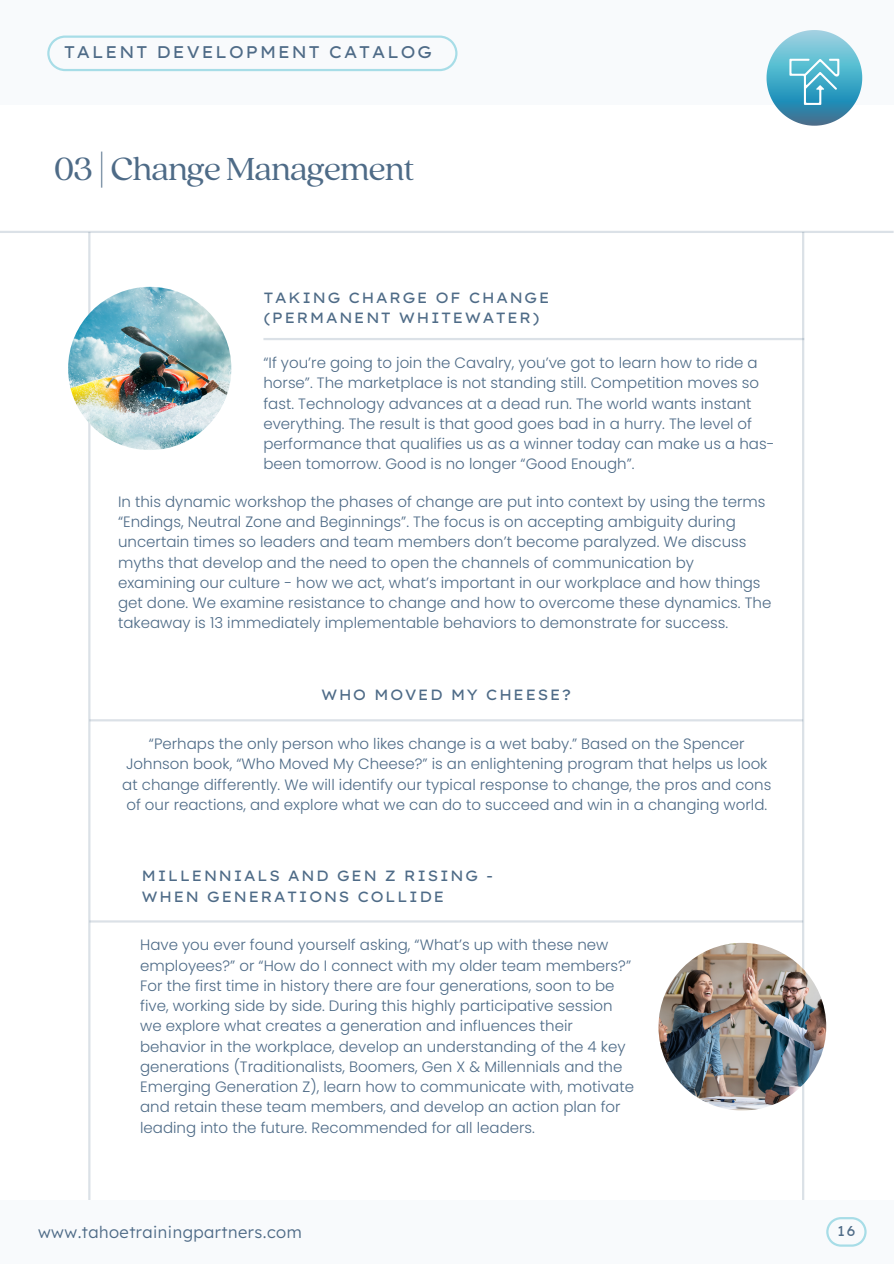
<style>
.page{position:relative;width:894px;height:1264px;background:#fff}
.page>*{position:absolute;margin:0;border:0;box-sizing:border-box;transform-origin:0 0}
.t1{font:35.4px "Quincy CF";letter-spacing:-.02em;color:#4e6b87}
.t2{font:16.95px "Lexend Exa";letter-spacing:.08em;color:#4e6b87}
.t3{font:300 16.5px "Lexend";letter-spacing:.03em;color:#4e6b87}
.t4{font:300 15px/20.2px "Poppins";color:#4e6b87}
.t5{font:14.85px/20.2px "Lexend Exa";letter-spacing:.08em;color:#4e6b87}
.t6{font:14.1px "Lexend Exa";color:#4e6b87}
</style>
<div class="page">
<hr style="left:88px;top:232px;width:2px;height:968px;background:#4e6b87">
<hr style="left:801px;top:232px;width:3px;height:968px;background:#4e6b87">
<div style="left:0;top:1200px;width:893px;height:63px;background:#f8fafc"></div>
<svg style="left:826px;top:1217px;width:40px;height:29px"></svg>
<div style="left:0;top:0;width:893px;height:104px;background:#f8fafc"></div>
<svg style="left:47px;top:35px;width:410px;height:36px"></svg>
<svg style="left:766px;top:30px;width:96px;height:96px"></svg>
<hr style="left:0;top:231px;width:893px;height:2px;background:#4e6b87">
<img style="left:68px;top:287px;width:163px;height:163px;border-radius:50%">
<hr style="left:263px;top:338px;width:541px;height:2px;background:#4e6b87">
<hr style="left:89px;top:719px;width:713px;height:2px;background:#4e6b87">
<hr style="left:89px;top:920px;width:713px;height:2px;background:#4e6b87">
<img style="left:658px;top:942px;width:168px;height:168px;border-radius:50%">
<h2 class="t2" style="left:64px;top:41px;width:370px">TALENT DEVELOPMENT CATALOG</h2>
<h1 class="t1" style="left:54px;top:146px;width:362px">03 | Change Management</h1>
<p class="t5" style="left:263px;top:287px;width:287px">TAKING CHARGE OF CHANGE (PERMANENT WHITEWATER)</p>
<h4 class="t4" style="left:263px;top:353px;width:512px">“If you’re going to join the Cavalry, you’ve got to learn how to ride a horse”. The marketplace is not standing still. Competition moves so fast. Technology advances at a dead run. The world wants instant everything. The result is that good goes bad in a hurry. The level of performance that qualifies us as a winner today can make us a has&shy;been tomorrow. Good is no longer “Good Enough”.</h4>
<p class="t4" style="left:118px;top:491px;width:654px">In this dynamic workshop the phases of change are put into context by using the terms “Endings, Neutral Zone and Beginnings”. The focus is on accepting ambiguity during uncertain times so leaders and team members don’t become paralyzed. We discuss myths that develop and the need to open the channels of communication by examining our culture - how we act, what’s important in our workplace and how things get done. We examine resistance to change and how to overcome these dynamics. The takeaway is 13 immediately implementable behaviors to demonstrate for success.</p>
<h4 class="t5" style="left:321px;top:684px;width:252px">WHO MOVED MY CHEESE?</h4>
<p class="t4" style="left:122px;top:733px;width:650px;text-align:center">“Perhaps the only person who likes change is a wet baby.” Based on the Spencer Johnson book, “Who Moved My Cheese?” is an enlightening program that helps us look at change differently. We will identify our typical response to change, the pros and cons of our reactions, and explore what we can do to succeed and win in a changing world.</p>
<p class="t5" style="left:141px;top:865px;width:353px">MILLENNIALS AND GEN Z RISING -<br>WHEN GENERATIONS COLLIDE</p>
<p class="t4" style="left:140px;top:935px;width:495px">Have you ever found yourself asking, “What’s up with these new employees?” or “How do I connect with my older team members?” For the first time in history there are four generations, soon to be five, working side by side. During this highly participative session we explore what creates a generation and influences their behavior in the workplace, develop an understanding of the 4 key generations (Traditionalists, Boomers, Gen X &amp; Millennials and the Emerging Generation Z), learn how to communicate with, motivate and retain these team members, and develop an action plan for leading into the future. Recommended for all leaders.</p>
<p class="t3" style="left:38px;top:1220px;width:265px">www.tahoetrainingpartners.com</p>
<p class="t6" style="left:837px;top:1221px;width:20px">16</p>
</div>
